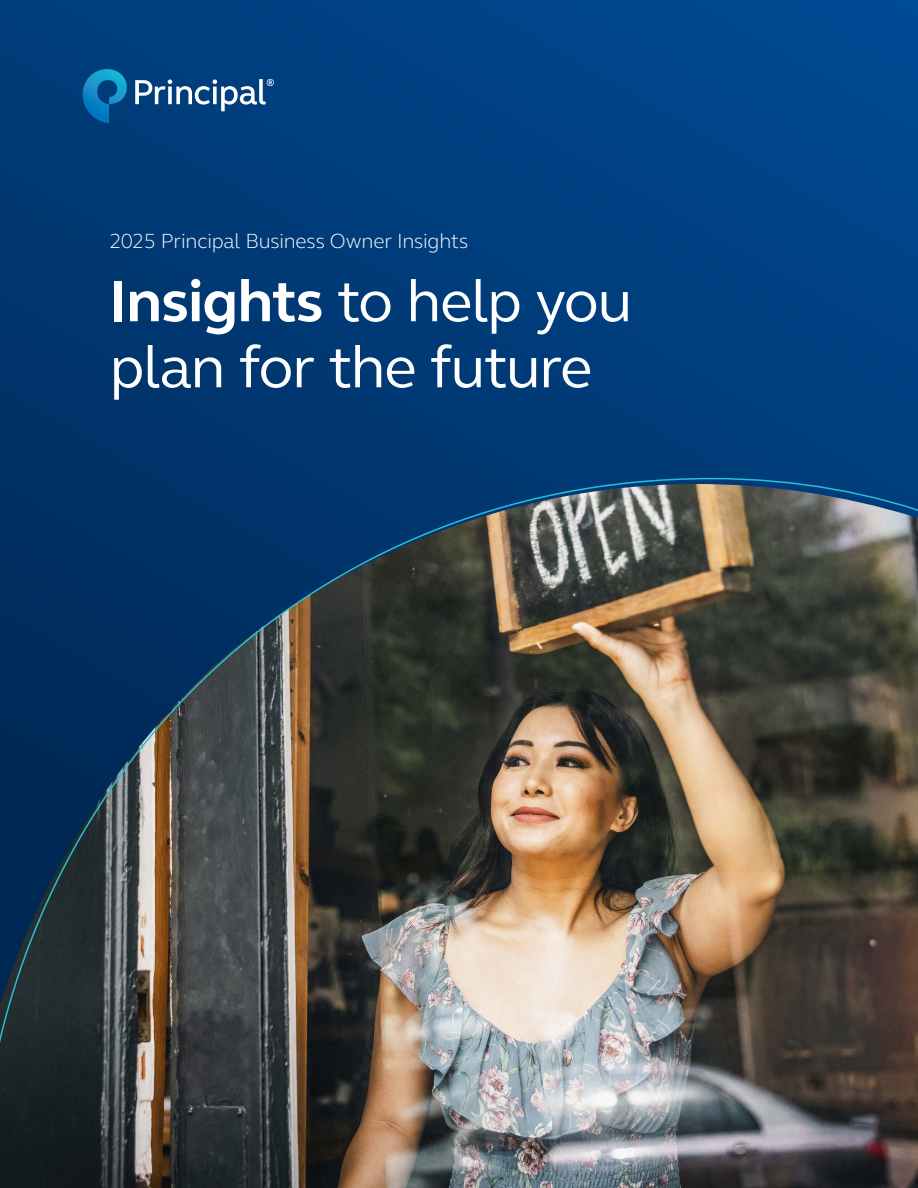
<style>
.page{position:relative;width:918px;height:1188px;background:#fff}
.page>*{position:absolute;margin:0;border:0;box-sizing:border-box;transform-origin:0 0}
.t1{font:60px/66px "FS Elliot Pro";letter-spacing:-.025em;color:#fff}
.t2{font:300 21px "FS Elliot Pro";letter-spacing:-.015em;color:#fff}
.t3{font:10.5px "FS Elliot Pro";color:#8d8d8f}
.s1{font-weight:700}
</style>
<div class="page">
<div style="left:0;top:0;width:918px;height:1188px;background:linear-gradient(to right,#00366f,#004589)"></div>
<img style="left:0;top:477px;width:918px;height:711px">
<svg style="left:83px;top:69px;width:44px;height:54px"></svg>
<svg style="left:135px;top:79px;width:139px;height:32px"></svg>
<p class="t2" style="left:109px;top:227px;width:361px">2025 Principal Business Owner Insights</p>
<h1 class="t1" style="left:109px;top:266px;width:524px"><span class="s1">Insights</span> to help you plan for the future</h1>
<p class="t3" style="left:456px;top:1142px;width:8px">1</p>
</div>
